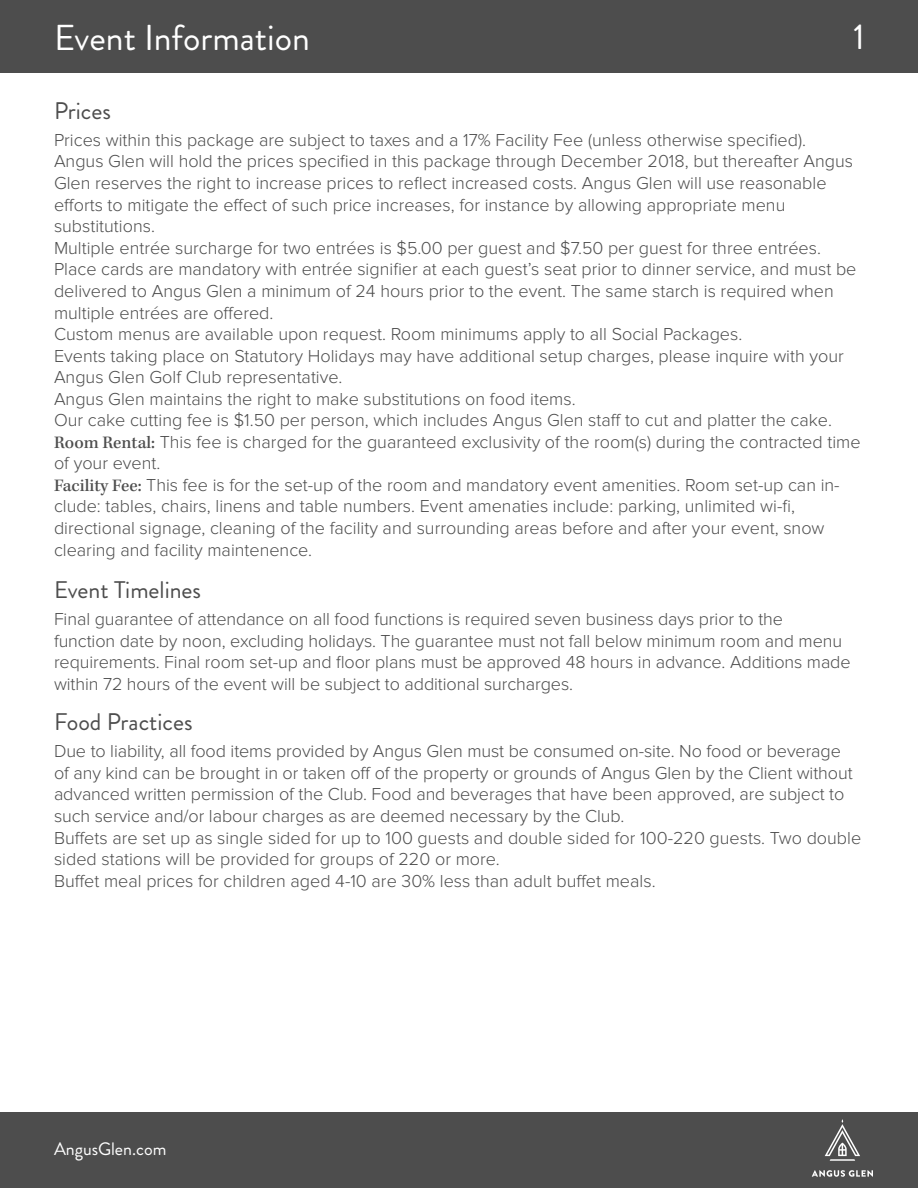
<style>
.page{position:relative;width:918px;height:1188px;background:#fff}
.page>*{position:absolute;margin:0;border:0;box-sizing:border-box;transform-origin:0 0}
.t1{font:36px "Brandon Grotesque";color:#fff}
.t2{font:24px "Brandon Grotesque";color:#4d4d4d}
.t3{font:300 18px/21.6px "Proxima Nova";color:#4d4d4d}
.t4{font:18px "Brandon Grotesque";color:#fff}
.s1{font-family:"Kepler Std";font-weight:500}
</style>
<div class="page">
<div style="left:0;top:0;width:918px;height:72px;background:#4d4d4d"></div>
<div style="left:0;top:1112px;width:918px;height:76px;background:#4d4d4d"></div>
<svg style="left:812px;top:1170px;width:61px;height:7px"></svg>
<svg style="left:825px;top:1119px;width:35px;height:42px"></svg>
<h1 class="t1" style="left:54px;top:13px;width:258px">Event Information</h1>
<h1 class="t1" style="left:853px;top:11px;width:13px">1</h1>
<h2 class="t2" style="left:54px;top:95px;width:58px">Prices</h2>
<p class="t3" style="left:54px;top:130px;width:808px">Prices within this package are subject to taxes and a 17% Facility Fee (unless otherwise specified).<br>Angus Glen will hold the prices specified in this package through December 2018, but thereafter Angus Glen reserves the right to increase prices to reflect increased costs. Angus Glen will use reasonable efforts to mitigate the effect of such price increases, for instance by allowing appropriate menu substitutions.<br>Multiple entrée surcharge for two entrées is $5.00 per guest and $7.50 per guest for three entrées.<br>Place cards are mandatory with entrée signifier at each guest’s seat prior to dinner service, and must be delivered to Angus Glen a minimum of 24 hours prior to the event. The same starch is required when multiple entrées are offered.<br>Custom menus are available upon request. Room minimums apply to all Social Packages.<br>Events taking place on Statutory Holidays may have additional setup charges, please inquire with your Angus Glen Golf Club representative.<br>Angus Glen maintains the right to make substitutions on food items.<br>Our cake cutting fee is $1.50 per person, which includes Angus Glen staff to cut and platter the cake.<br><span class="s1">Room Rental:</span> This fee is charged for the guaranteed exclusivity of the room(s) during the contracted time of your event.<br><span class="s1">Facility Fee:</span> This fee is for the set-up of the room and mandatory event amenities. Room set-up can in&shy;clude: tables, chairs, linens and table numbers. Event amenaties include: parking, unlimited wi-fi, directional signage, cleaning of the facility and surrounding areas before and after your event, snow clearing and facility maintenence.</p>
<h2 class="t2" style="left:54px;top:573px;width:149px">Event Timelines</h2>
<p class="t3" style="left:54px;top:608px;width:798px">Final guarantee of attendance on all food functions is required seven business days prior to the<br>function date by noon, excluding holidays. The guarantee must not fall below minimum room and menu requirements. Final room set-up and floor plans must be approved 48 hours in advance. Additions made within 72 hours of the event will be subject to additional surcharges.</p>
<h2 class="t2" style="left:54px;top:705px;width:140px">Food Practices</h2>
<p class="t3" style="left:54px;top:741px;width:809px">Due to liability, all food items provided by Angus Glen must be consumed on-site. No food or beverage<br>of any kind can be brought in or taken off of the property or grounds of Angus Glen by the Client without advanced written permission of the Club. Food and beverages that have been approved, are subject to such service and/or labour charges as are deemed necessary by the Club.<br>Buffets are set up as single sided for up to 100 guests and double sided for 100-220 guests. Two double sided stations will be provided for groups of 220 or more.<br>Buffet meal prices for children aged 4-10 are 30% less than adult buffet meals.</p>
<p class="t4" style="left:54px;top:1137px;width:114px">AngusGlen.com</p>
</div>
